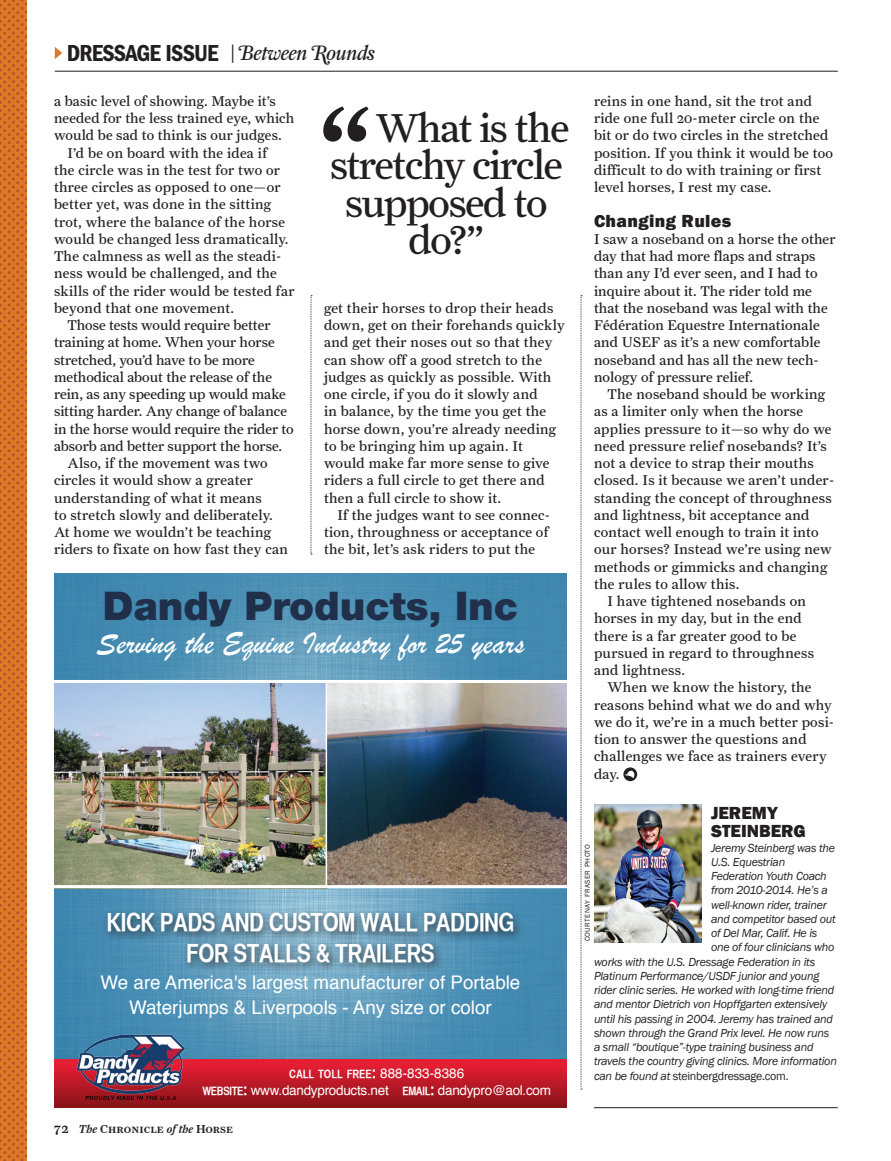
<style>
.page{position:relative;width:891px;height:1161px;background:#fff}
.page>*{position:absolute;margin:0;border:0;box-sizing:border-box;transform-origin:0 0}
.t1{font:40.5px "Farnham Text";letter-spacing:-.03em;color:#231f20}
.t2{font:900 39.6px "Helvetica Neue";color:#20304a}
.t3{font:31.5px "Brush Script";color:#fff}
.t4{font:25.05px/30.2px "Helvetica CY Bold";letter-spacing:-.02em;color:#fff;text-align:center}
.t5{font:600 condensed 24px "Franklin Gothic";letter-spacing:-.035em;color:#231f20}
.Body_text{font:21px "Farnham Display Reg Ital Swash";letter-spacing:-.02em;color:#231f20}
.t6{font:18.75px/24.6px "Helvetica";color:#fff;text-align:center}
.Body_Sub_Head{font:800 18px/18px "Franklin Gothic";letter-spacing:.005em;color:#231f20}
.Body_text-2{font:14.25px/17.2px "Farnham Text";letter-spacing:.02em;color:#231f20}
.Body_1st_para{font:14.25px/17.2px "Farnham Text";letter-spacing:.01em;color:#231f20}
.Body_text-3{font:14.25px/17.2px "Farnham Text";color:#231f20}
.t7{font:13.5px "Helvetica";letter-spacing:-.02em;color:#fff}
.t8{font:italic 12px "Franklin Gothic";letter-spacing:-.02em;color:#231f20}
.t9{font:12px "Franklin Gothic";letter-spacing:-.02em;color:#231f20}
.t10{font:11.7px "Farnham Display Medium SC";letter-spacing:.01em;color:#231f20}
.t11{font:11.55px "Helvetica CY Bold";color:#fff}
.Photo_credit{font:7.2px "Franklin Gothic";letter-spacing:.05em;color:#231f20;scale:1.05 1}
.s1{font-family:"Farnham Text"}
.s2{font-size:16.5px}
.s3{font-family:"Helvetica";font-size:13.5px}
.s4{font-family:"Helvetica CY Bold";font-size:11.55px}
.s5{font-family:"Helvetica CY Bold";font-size:16.5px}
.s6{font-size:13.5px}
.s7{font-family:"Farnham Display Medium Ital OSF"}
.s8{font-style:italic}
</style>
<div class="page">
<svg style="left:0;top:0;width:27px;height:1161px;background:#d57027"></svg>
<hr style="left:55px;top:71px;width:783px;height:1px;background:#231f20">
<svg style="left:55px;top:47px;width:7px;height:12px"></svg>
<svg style="left:581px;top:295px;width:1px;height:795px"></svg>
<svg style="left:311px;top:295px;width:1px;height:260px"></svg>
<hr style="left:594px;top:1107px;width:244px;height:1px;background:#231f20">
<img style="left:54px;top:573px;width:513px;height:487px">
<div style="left:54px;top:1060px;width:513px;height:48px;background:linear-gradient(to bottom,#ee1f36,#881418)"></div>
<img style="left:54px;top:683px;width:272px;height:202px">
<img style="left:68px;top:1021px;width:128px;height:73px">
<img style="left:54px;top:1094px;width:156px;height:10px">
<img style="left:326px;top:683px;width:241px;height:202px">
<div style="left:102px;top:908px;width:422px;height:65px;background:#231f20;opacity:.75"></div>
<hr style="left:54px;top:680px;width:513px;height:3px;background:#fff">
<hr style="left:54px;top:885px;width:513px;height:3px;background:#fff">
<img style="left:594px;top:805px;width:108px;height:138px">
<svg style="left:323px;top:106px;width:45px;height:36px"></svg>
<svg style="left:623px;top:767px;width:14px;height:14px"></svg>
<h3 class="t5" style="left:67px;top:40px;width:153px">DRESSAGE ISSUE</h3>
<p class="Body_text" style="left:230px;top:40px;width:146px"><span class="s1">|</span> Between Rounds</p>
<p class="Body_text-2" style="left:54px;top:92px;width:242px">a basic level of showing. Maybe it’s needed for the less trained eye, which would be sad to think is our judges.</p>
<p class="Body_text-2" style="left:54px;top:144px;width:242px;text-indent:14px">I’d be on board with the idea if<br>the circle was in the test for two or three circles as opposed to one—or better yet, was done in the sitting trot, where the balance of the horse would be changed less dramatically.<br>The calmness as well as the steadi&shy;ness would be challenged, and the skills of the rider would be tested far beyond that one movement.</p>
<p class="Body_text-3" style="left:54px;top:316px;width:241px;text-indent:14px">Those tests would require better training at home. When your horse stretched, you’d have to be more methodical about the release of the rein, as any speeding up would make sitting harder. Any change of balance in the horse would require the rider to absorb and better support the horse.</p>
<p class="Body_text-2" style="left:54px;top:454px;width:236px;text-indent:14px">Also, if the movement was two circles it would show a greater understanding of what it means<br>to stretch slowly and deliberately.<br>At home we wouldn’t be teaching riders to fixate on how fast they can</p>
<p class="t1" style="left:375px;top:103px;width:195px">What is the</p>
<p class="t1" style="left:330px;top:141px;width:234px">stretchy circle</p>
<p class="t1" style="left:345px;top:178px;width:204px">supposed to</p>
<p class="t1" style="left:409px;top:216px;width:77px">do?”</p>
<p class="Body_text-2" style="left:324px;top:299px;width:242px">get their horses to drop their heads down, get on their forehands quickly and get their noses out so that they can show off a good stretch to the judges as quickly as possible. With one circle, if you do it slowly and<br>in balance, by the time you get the horse down, you’re already needing to be bringing him up again. It would make far more sense to give riders a full circle to get there and then a full circle to show it.</p>
<p class="Body_text-2" style="left:324px;top:506px;width:228px;text-align:justify;text-indent:14px">If the judges want to see connec&shy;tion, throughness or acceptance of the bit, let’s ask riders to put the</p>
<p class="t2" style="left:103px;top:582px;width:417px">Dandy Products, Inc</p>
<p class="t3" style="left:97px;top:624px;width:430px">Serving the Equine Industry for 25 years</p>
<p class="t4" style="left:106px;top:907px;width:410px">KICK PADS AND CUSTOM WALL PADDING<br>FOR STALLS &amp; TRAILERS</p>
<p class="t6" style="left:101px;top:971px;width:421px">We are America's largest manufacturer of Portable<br>Waterjumps &amp; Liverpools - Any size or color</p>
<p class="t11" style="left:289px;top:1067px;width:177px">CALL TOLL FREE<span class="s2">:</span> <span class="s3">888-833-8386</span></p>
<p class="t7" style="left:202px;top:1080px;width:350px"><span class="s4">WEBSITE</span><span class="s5">:</span> www.dandyproducts.net <span class="s4">EMAIL</span><span class="s5">:</span> dandypro@aol.com</p>
<p class="t10" style="left:54px;top:1122px;width:181px"><span class="s6">72</span> <span class="s7">The</span> Chronicle <span class="s7">of the</span> Horse</p>
<p class="Body_text-2" style="left:594px;top:92px;width:241px">reins in one hand, sit the trot and ride one full 20-meter circle on the bit or do two circles in the stretched position. If you think it would be too difficult to do with training or first level horses, I rest my case.</p>
<p class="Body_Sub_Head" style="left:594px;top:211px;width:139px">Changing Rules</p>
<p class="Body_1st_para" style="left:594px;top:230px;width:243px">I saw a noseband on a horse the other day that had more flaps and straps than any I’d ever seen, and I had to inquire about it. The rider told me that the noseband was legal with the Fédération Equestre Internationale and USEF as it’s a new comfortable noseband and has all the new tech&shy;nology of pressure relief.</p>
<p class="Body_text-2" style="left:594px;top:385px;width:242px;text-indent:14px">The noseband should be working as a limiter only when the horse applies pressure to it—so why do we need pressure relief nosebands? It’s not a device to strap their mouths closed. Is it because we aren’t under&shy;standing the concept of throughness and lightness, bit acceptance and contact well enough to train it into our horses? Instead we’re using new methods or gimmicks and changing the rules to allow this.</p>
<p class="Body_text-2" style="left:594px;top:592px;width:222px;text-indent:14px">I have tightened nosebands on horses in my day, but in the end there is a far greater good to be pursued in regard to throughness and lightness.</p>
<p class="Body_text-2" style="left:594px;top:679px;width:242px;text-indent:14px">When we know the history, the reasons behind what we do and why we do it, we’re in a much better posi&shy;tion to answer the questions and challenges we face as trainers every day.</p>
<p class="Body_Sub_Head" style="left:711px;top:804px;width:96px">JEREMY<br>STEINBERG</p>
<p class="t8" style="left:711px;top:840px;width:126px">Jeremy Steinberg was the</p>
<p class="t8" style="left:711px;top:854px;width:76px">U.S. Equestrian</p>
<p class="t8" style="left:711px;top:869px;width:117px">Federation Youth Coach</p>
<p class="t8" style="left:711px;top:883px;width:118px">from 2010-2014. He’s a</p>
<p class="t8" style="left:711px;top:897px;width:117px">well-known rider, trainer</p>
<p class="t8" style="left:711px;top:911px;width:126px">and competitor based out</p>
<p class="t8" style="left:711px;top:926px;width:108px">of Del Mar, Calif. He is</p>
<p class="t8" style="left:711px;top:940px;width:125px">one of four clinicians who</p>
<p class="t8" style="left:594px;top:954px;width:223px">works with the U.S. Dressage Federation in its</p>
<p class="t8" style="left:594px;top:968px;width:227px">Platinum Performance/USDF junior and young</p>
<p class="t8" style="left:594px;top:983px;width:242px">rider clinic series. He worked with long-time friend</p>
<p class="t8" style="left:594px;top:997px;width:235px">and mentor Dietrich von Hopffgarten extensively</p>
<p class="t8" style="left:594px;top:1011px;width:241px">until his passing in 2004. Jeremy has trained and</p>
<p class="t8" style="left:594px;top:1025px;width:237px">shown through the Grand Prix level. He now runs</p>
<p class="t8" style="left:594px;top:1040px;width:221px">a small “boutique”-type training business and</p>
<p class="t8" style="left:594px;top:1054px;width:244px">travels the country giving clinics. More information</p>
<p class="t9" style="left:594px;top:1068px;width:196px"><span class="s8">can be found at</span> steinbergdressage.com.</p>
<p class="Photo_credit" style="left:583px;top:941px;width:94px;rotate:-90deg">COURTENAY FRASER PHOTO</p>
</div>
